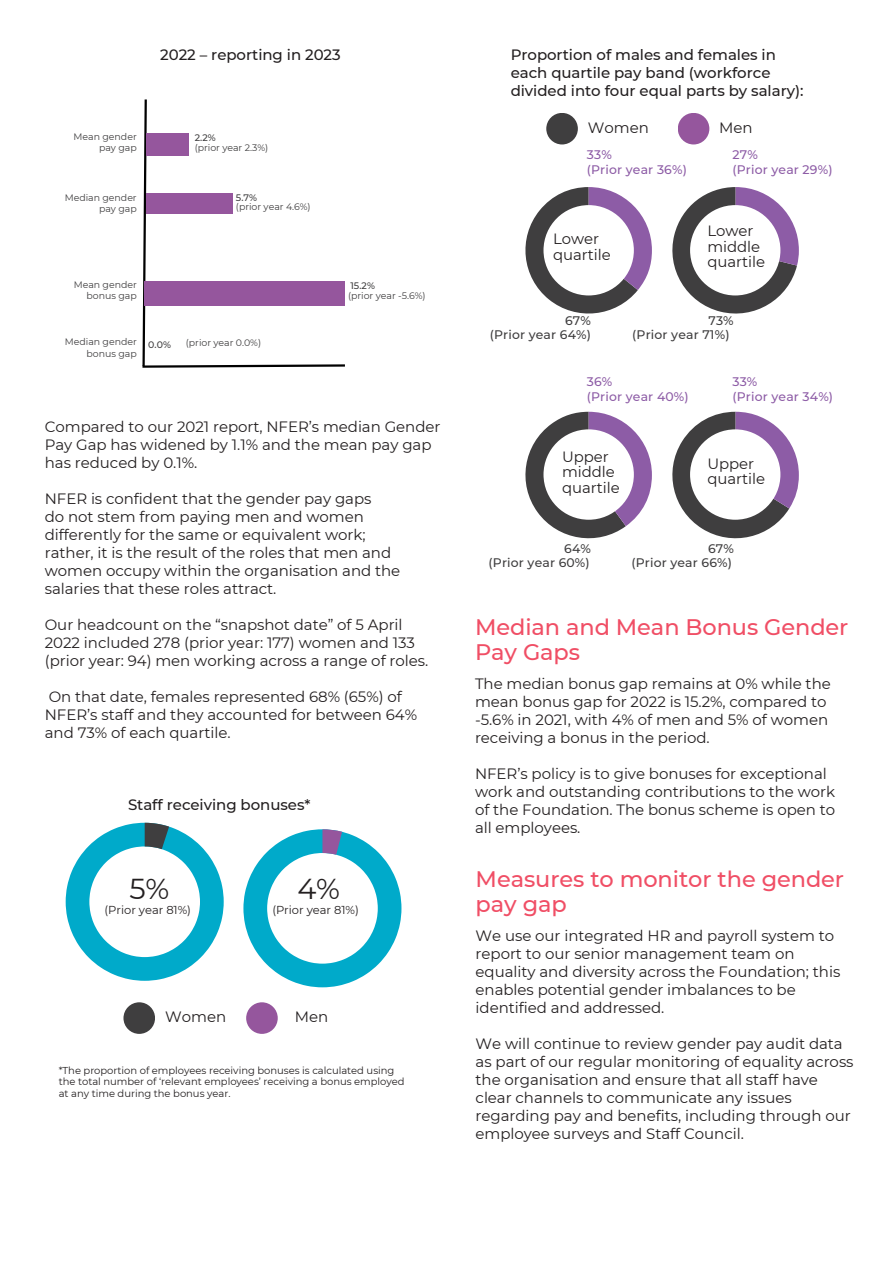
<style>
.page{position:relative;width:893px;height:1263px;background:#fff}
.page>*{position:absolute;margin:0;border:0;box-sizing:border-box;transform-origin:0 0}
.t1{font:28.8px "Montserrat";color:#231f20}
.t2{font:500 22.5px/24.8px "Montserrat";letter-spacing:-.005em;color:#f04e65}
.t3{font:15px/18px "Montserrat";letter-spacing:-.005em;color:#231f20}
.t4{font:500 15px/18px "Montserrat";letter-spacing:-.005em;color:#231f20}
.t5{font:14.85px/15.8px "Montserrat";letter-spacing:-.005em;color:#231f20}
.t6{font:500 12.45px/14.4px "Montserrat";letter-spacing:.01em;color:#3f3e3f;text-align:right}
.t7{font:500 12.45px/14.4px "Montserrat";letter-spacing:.01em;color:#8d5ca6}
.t8{font:11.55px "Montserrat";letter-spacing:-.005em;color:#231f20}
.t9{font:10.05px/11.7px "Montserrat";letter-spacing:-.005em;color:#231f20}
.t10{font:9.45px/10.9px "Montserrat";letter-spacing:-.005em;color:#3f3e3f;text-align:right}
.t11{font:500 9.45px "Montserrat";color:#3f3e3f}
</style>
<div class="page">
<div style="left:546px;top:113px;width:31px;height:31px;background:#3f3e3f;border-radius:50%"></div>
<div style="left:677px;top:113px;width:32px;height:31px;background:#95569d;border-radius:50%"></div>
<svg style="left:672px;top:187px;width:126px;height:127px"></svg>
<svg style="left:525px;top:187px;width:127px;height:127px"></svg>
<div style="left:543px;top:205px;width:90px;height:90px;background:#fff;border-radius:50%"></div>
<div style="left:690px;top:205px;width:90px;height:90px;background:#fff;border-radius:50%"></div>
<svg style="left:525px;top:412px;width:127px;height:127px"></svg>
<svg style="left:672px;top:412px;width:126px;height:127px"></svg>
<div style="left:543px;top:429px;width:90px;height:90px;background:#fff;border-radius:50%"></div>
<div style="left:690px;top:429px;width:90px;height:90px;background:#fff;border-radius:50%"></div>
<svg style="left:66px;top:822px;width:158px;height:158px"></svg>
<svg style="left:243px;top:829px;width:158px;height:158px"></svg>
<div style="left:246px;top:1002px;width:31px;height:31px;background:#95569d;border-radius:50%"></div>
<div style="left:123px;top:1002px;width:32px;height:31px;background:#3f3e3f;border-radius:50%"></div>
<svg style="left:142px;top:99px;width:203px;height:269px"></svg>
<div style="left:146px;top:193px;width:86px;height:21px;background:#95569d"></div>
<div style="left:145px;top:281px;width:200px;height:25px;background:#95569d"></div>
<div style="left:146px;top:134px;width:43px;height:21px;background:#95569d"></div>
<p class="t4" style="left:160px;top:46px;width:182px">2022 – reporting in 2023</p>
<p class="t10" style="left:74px;top:131px;width:65px">Mean gender pay gap</p>
<p class="t11" style="left:195px;top:132px;width:23px">2.2%</p>
<p class="t10" style="left:195px;top:142px;width:75px">(prior year 2.3%)</p>
<p class="t10" style="left:65px;top:192px;width:73px">Median gender pay gap</p>
<p class="t11" style="left:236px;top:192px;width:23px">5.7%</p>
<p class="t10" style="left:236px;top:201px;width:76px">(prior year 4.6%)</p>
<p class="t10" style="left:74px;top:279px;width:64px">Mean gender bonus gap</p>
<p class="t10" style="left:65px;top:336px;width:73px">Median gender bonus gap</p>
<p class="t11" style="left:148px;top:338px;width:24px">0.0%</p>
<p class="t10" style="left:186px;top:337px;width:77px">(prior year 0.0%)</p>
<p class="t11" style="left:350px;top:279px;width:26px">15.2%</p>
<p class="t10" style="left:348px;top:290px;width:79px">(prior year -5.6%)</p>
<p class="t3" style="left:45px;top:417px;width:397px">Compared to our 2021 report, NFER’s median Gender<br>Pay Gap has widened by 1.1% and the mean pay gap has reduced by 0.1%.</p>
<p class="t3" style="left:45px;top:489px;width:357px">NFER is confident that the gender pay gaps<br>do not stem from paying men and women differently for the same or equivalent work; rather, it is the result of the roles that men and women occupy within the organisation and the salaries that these roles attract.</p>
<p class="t3" style="left:45px;top:615px;width:385px">Our headcount on the “snapshot date” of 5 April<br>2022 included 278 (prior year: 177) women and 133 (prior year: 94) men working across a range of roles.</p>
<p class="t3" style="left:45px;top:687px;width:374px">On that date, females represented 68% (65%) of<br>NFER’s staff and they accounted for between 64% and 73% of each quartile.</p>
<p class="t4" style="left:128px;top:795px;width:184px">Staff receiving bonuses*</p>
<h1 class="t1" style="left:129px;top:870px;width:42px">5%</h1>
<p class="t8" style="left:105px;top:903px;width:88px">(Prior year 81%)</p>
<h1 class="t1" style="left:297px;top:870px;width:44px">4%</h1>
<p class="t8" style="left:272px;top:903px;width:88px">(Prior year 81%)</p>
<p class="t3" style="left:165px;top:1007px;width:62px">Women</p>
<p class="t3" style="left:295px;top:1007px;width:35px">Men</p>
<p class="t9" style="left:59px;top:1064px;width:347px">*The proportion of employees receiving bonuses is calculated using the total number of ‘relevant employees’ receiving a bonus employed at any time during the bonus year.</p>
<p class="t4" style="left:510px;top:46px;width:294px">Proportion of males and females in each quartile pay band (workforce divided into four equal parts by salary):</p>
<p class="t3" style="left:588px;top:119px;width:62px">Women</p>
<p class="t3" style="left:719px;top:119px;width:35px">Men</p>
<p class="t7" style="left:586px;top:147px;width:101px">33%<br>(Prior year 36%)</p>
<p class="t5" style="left:553px;top:231px;width:59px">Lower quartile</p>
<p class="t7" style="left:732px;top:147px;width:101px">27%<br>(Prior year 29%)</p>
<p class="t5" style="left:707px;top:222px;width:59px">Lower middle quartile</p>
<p class="t6" style="left:489px;top:313px;width:103px">67%<br>(Prior year 64%)</p>
<p class="t7" style="left:586px;top:374px;width:103px">36%<br>(Prior year 40%)</p>
<p class="t6" style="left:632px;top:313px;width:103px;text-align:left;text-indent:76px">73% (Prior year 71%)</p>
<p class="t7" style="left:732px;top:374px;width:102px">33%<br>(Prior year 34%)</p>
<p class="t5" style="left:562px;top:448px;width:59px">Upper middle quartile</p>
<p class="t5" style="left:707px;top:455px;width:59px">Upper quartile</p>
<p class="t6" style="left:488px;top:541px;width:104px">64%<br>(Prior year 60%)</p>
<p class="t6" style="left:631px;top:541px;width:104px">67%<br>(Prior year 66%)</p>
<h2 class="t2" style="left:475px;top:614px;width:375px">Median and Mean Bonus Gender<br>Pay Gaps</h2>
<p class="t3" style="left:475px;top:674px;width:357px">The median bonus gap remains at 0% while the mean bonus gap for 2022 is 15.2%, compared to -5.6% in 2021, with 4% of men and 5% of women receiving a bonus in the period.</p>
<p class="t3" style="left:475px;top:764px;width:362px">NFER’s policy is to give bonuses for exceptional work and outstanding contributions to the work of the Foundation. The bonus scheme is open to all employees.</p>
<h2 class="t2" style="left:475px;top:866px;width:370px">Measures to monitor the gender pay gap</h2>
<p class="t3" style="left:475px;top:926px;width:366px">We use our integrated HR and payroll system to report to our senior management team on equality and diversity across the Foundation; this enables potential gender imbalances to be identified and addressed.</p>
<p class="t3" style="left:475px;top:1034px;width:379px">We will continue to review gender pay audit data as part of our regular monitoring of equality across the organisation and ensure that all staff have clear channels to communicate any issues regarding pay and benefits, including through our employee surveys and Staff Council.</p>
</div>
